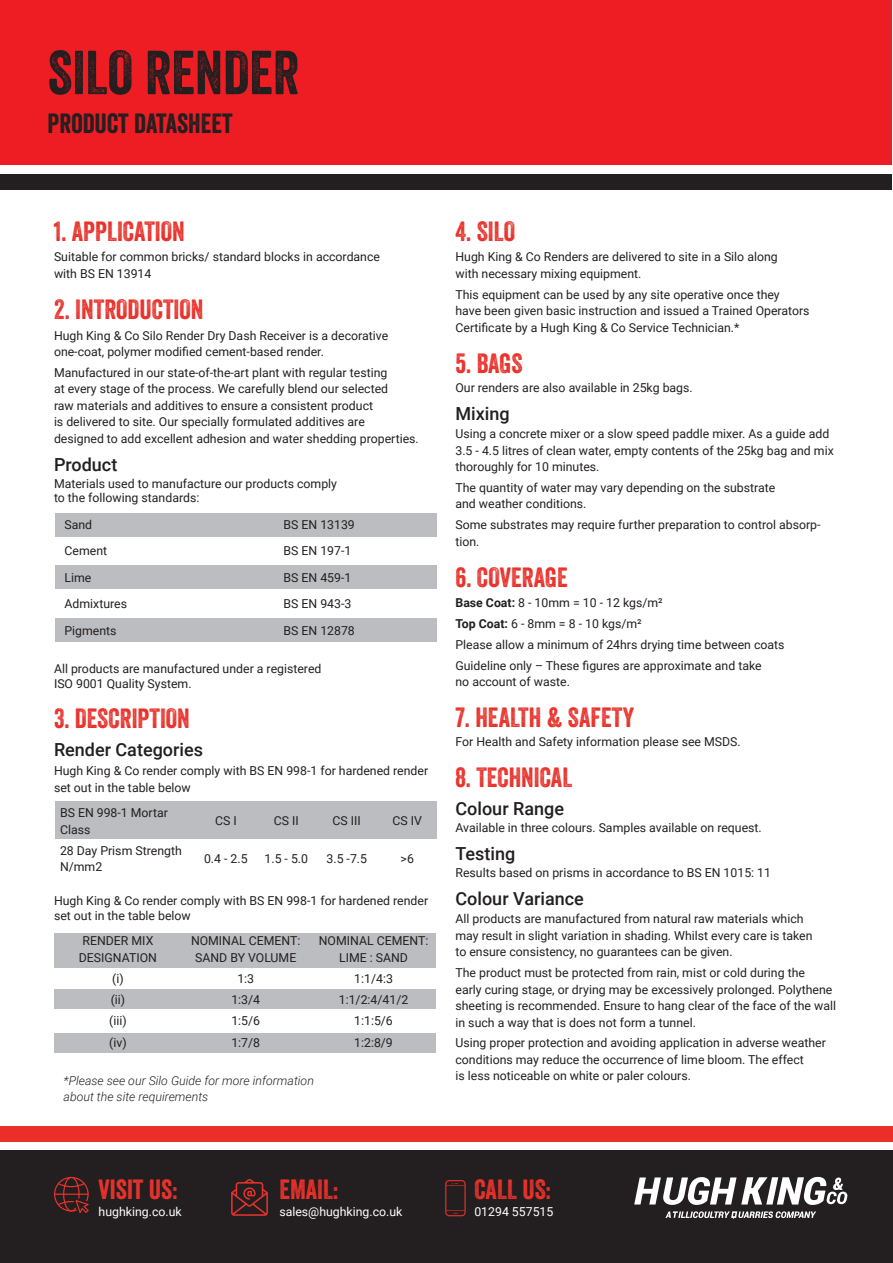
<style>
.page{position:relative;width:893px;height:1263px;background:#fff}
.page>*{position:absolute;margin:0;border:0;box-sizing:border-box;transform-origin:0 0}
.t1{font:60px "Veneer";color:#231f20}
.t2{font:27px "Veneer";color:#e9322b}
.t3{font:27px "Veneer";color:#231f20}
.t4{font:500 18px "Roboto";color:#231f20}
.t5{font:12.3px/16.5px "Roboto";color:#231f20}
.t6{font:italic 300 12.3px/16.5px "Roboto";color:#231f20}
.t7{font:12.3px "Roboto";color:#fff}
.s1{font-weight:700}
</style>
<div class="page">
<div style="left:1px;top:1px;width:891px;height:164px;background:#ee1d23"></div>
<div style="left:1px;top:174px;width:891px;height:16px;background:#231f20"></div>
<div style="left:54px;top:933px;width:382px;height:34px;background:#bcbdc0"></div>
<div style="left:54px;top:989px;width:382px;height:20px;background:#bcbdc0"></div>
<div style="left:54px;top:1034px;width:382px;height:19px;background:#bcbdc0"></div>
<div style="left:56px;top:801px;width:381px;height:38px;background:#bcbdc0"></div>
<div style="left:55px;top:513px;width:382px;height:23px;background:#bcbdc0"></div>
<div style="left:55px;top:565px;width:382px;height:23px;background:#bcbdc0"></div>
<div style="left:55px;top:619px;width:382px;height:23px;background:#bcbdc0"></div>
<div style="left:0;top:1151px;width:893px;height:112px;background:#231f20"></div>
<div style="left:0;top:1126px;width:893px;height:16px;background:#ea2f29"></div>
<svg style="left:54px;top:1177px;width:35px;height:36px"></svg>
<svg style="left:231px;top:1179px;width:37px;height:37px"></svg>
<svg style="left:445px;top:1180px;width:21px;height:36px"></svg>
<svg style="left:634px;top:1177px;width:214px;height:42px"></svg>
<h1 class="t1" style="left:48px;top:36px;width:253px">SILO RENDER</h1>
<h2 class="t3" style="left:48px;top:107px;width:186px">PRODUCT DATASHEET</h2>
<h2 class="t2" style="left:54px;top:214px;width:132px">1. APPLICATION</h2>
<p class="t5" style="left:54px;top:248px;width:328px">Suitable for common bricks/ standard blocks in accordance with BS EN 13914</p>
<h2 class="t2" style="left:54px;top:293px;width:151px">2. INTRODUCTION</h2>
<p class="t5" style="left:54px;top:326px;width:336px">Hugh King &amp; Co Silo Render Dry Dash Receiver is a decorative one-coat, polymer modified cement-based render.</p>
<p class="t5" style="left:54px;top:364px;width:366px">Manufactured in our state-of-the-art plant with regular testing<br>at every stage of the process. We carefully blend our selected<br>raw materials and additives to ensure a consistent product<br>is delivered to site. Our specially formulated additives are<br>designed to add excellent adhesion and water shedding properties.</p>
<h3 class="t4" style="left:54px;top:452px;width:65px">Product</h3>
<p class="t5" style="left:54px;top:475px;width:285px;line-height:14.7px">Materials used to manufacture our products comply to the following standards:</p>
<p class="t5" style="left:65px;top:516px;width:29px">Sand</p>
<p class="t5" style="left:284px;top:516px;width:73px">BS EN 13139</p>
<p class="t5" style="left:65px;top:542px;width:44px">Cement</p>
<p class="t5" style="left:284px;top:542px;width:69px">BS EN 197-1</p>
<p class="t5" style="left:65px;top:569px;width:28px">Lime</p>
<p class="t5" style="left:284px;top:569px;width:69px">BS EN 459-1</p>
<p class="t5" style="left:65px;top:595px;width:64px">Admixtures</p>
<p class="t5" style="left:284px;top:595px;width:69px">BS EN 943-3</p>
<p class="t5" style="left:65px;top:622px;width:54px">Pigments</p>
<p class="t5" style="left:284px;top:622px;width:73px">BS EN 12878</p>
<p class="t5" style="left:54px;top:661px;width:269px;line-height:14.7px">All products are manufactured under a registered<br>ISO 9001 Quality System.</p>
<h2 class="t2" style="left:54px;top:702px;width:137px">3. DESCRIPTION</h2>
<h3 class="t4" style="left:54px;top:737px;width:151px">Render Categories</h3>
<p class="t5" style="left:54px;top:762px;width:376px">Hugh King &amp; Co render comply with BS EN 998-1 for hardened render set out in the table below</p>
<p class="t5" style="left:60px;top:804px;width:109px">BS EN 998-1 Mortar<br>Class</p>
<p class="t5" style="left:215px;top:812px;width:23px">CS I</p>
<p class="t5" style="left:274px;top:812px;width:27px">CS II</p>
<p class="t5" style="left:333px;top:812px;width:30px">CS III</p>
<p class="t5" style="left:392px;top:812px;width:31px">CS IV</p>
<p class="t5" style="left:60px;top:842px;width:123px">28 Day Prism Strength<br>N/mm2</p>
<p class="t5" style="left:204px;top:850px;width:45px">0.4 - 2.5</p>
<p class="t5" style="left:265px;top:850px;width:45px">1.5 - 5.0</p>
<p class="t5" style="left:326px;top:850px;width:42px">3.5 -7.5</p>
<p class="t5" style="left:401px;top:850px;width:15px">&gt;6</p>
<p class="t5" style="left:54px;top:893px;width:376px;line-height:14.7px">Hugh King &amp; Co render comply with BS EN 998-1 for hardened render set out in the table below</p>
<p class="t5" style="left:79px;top:932px;width:80px">RENDER MIX<br>DESIGNATION</p>
<p class="t5" style="left:191px;top:932px;width:111px;text-align:center">NOMINAL CEMENT:<br>SAND BY VOLUME</p>
<p class="t5" style="left:319px;top:932px;width:111px;text-align:center">NOMINAL CEMENT:<br>LIME : SAND</p>
<p class="t5" style="left:112px;top:970px;width:13px">(i)</p>
<p class="t5" style="left:237px;top:970px;width:18px">1:3</p>
<p class="t5" style="left:354px;top:970px;width:40px">1:1/4:3</p>
<p class="t5" style="left:111px;top:991px;width:16px">(ii)</p>
<p class="t5" style="left:231px;top:991px;width:30px">1:3/4</p>
<p class="t5" style="left:339px;top:991px;width:71px">1:1/2:4/41/2</p>
<p class="t5" style="left:109px;top:1012px;width:19px">(iii)</p>
<p class="t5" style="left:231px;top:1012px;width:30px">1:5/6</p>
<p class="t5" style="left:354px;top:1012px;width:40px">1:1:5/6</p>
<p class="t5" style="left:109px;top:1033px;width:19px">(iv)</p>
<p class="t5" style="left:231px;top:1033px;width:30px">1:7/8</p>
<p class="t5" style="left:354px;top:1033px;width:40px">1:2:8/9</p>
<p class="t6" style="left:64px;top:1072px;width:252px">*Please see our Silo Guide for more information about the site requirements</p>
<h2 class="t2" style="left:455px;top:214px;width:61px">4. SILO</h2>
<p class="t5" style="left:455px;top:248px;width:324px">Hugh King &amp; Co Renders are delivered to site in a Silo along with necessary mixing equipment.</p>
<p class="t5" style="left:455px;top:286px;width:356px">This equipment can be used by any site operative once they<br>have been given basic instruction and issued a Trained Operators<br>Certificate by a Hugh King &amp; Co Service Technician.*</p>
<h2 class="t2" style="left:455px;top:346px;width:69px">5. BAGS</h2>
<p class="t5" style="left:455px;top:378px;width:239px">Our renders are also available in 25kg bags.</p>
<h3 class="t4" style="left:455px;top:400px;width:56px">Mixing</h3>
<p class="t5" style="left:455px;top:425px;width:380px">Using a concrete mixer or a slow speed paddle mixer. As a guide add<br>3.5 - 4.5 litres of clean water, empty contents of the 25kg bag and mix thoroughly for 10 minutes.</p>
<p class="t5" style="left:455px;top:479px;width:321px">The quantity of water may vary depending on the substrate and weather conditions.</p>
<p class="t5" style="left:455px;top:516px;width:367px">Some substrates may require further preparation to control absorp&shy;tion.</p>
<h2 class="t2" style="left:455px;top:560px;width:114px">6. COVERAGE</h2>
<p class="t5" style="left:455px;top:592px;width:331px;line-height:20.7px"><span class="s1">Base Coat:</span> 8 ‐ 10mm = 10 ‐ 12 kgs/m²<br><span class="s1">Top Coat:</span> 6 ‐ 8mm = 8 ‐ 10 kgs/m²<br>Please allow a minimum of 24hrs drying time between coats Guideline only – These figures are approximate and take</p>
<p class="t5" style="left:455px;top:673px;width:116px">no account of waste.</p>
<h2 class="t2" style="left:455px;top:701px;width:180px">7. HEALTH &amp; SAFETY</h2>
<p class="t5" style="left:455px;top:733px;width:287px">For Health and Safety information please see MSDS.</p>
<h2 class="t2" style="left:455px;top:761px;width:118px">8. TECHNICAL</h2>
<h3 class="t4" style="left:455px;top:796px;width:110px">Colour Range</h3>
<p class="t5" style="left:455px;top:819px;width:308px">Available in three colours. Samples available on request.</p>
<h3 class="t4" style="left:455px;top:841px;width:61px">Testing</h3>
<p class="t5" style="left:455px;top:864px;width:317px">Results based on prisms in accordance to BS EN 1015: 11</p>
<h3 class="t4" style="left:455px;top:886px;width:130px">Colour Variance</h3>
<p class="t5" style="left:455px;top:910px;width:359px">All products are manufactured from natural raw materials which may result in slight variation in shading. Whilst every care is taken to ensure consistency, no guarantees can be given.</p>
<p class="t5" style="left:455px;top:964px;width:382px">The product must be protected from rain, mist or cold during the<br>early curing stage, or drying may be excessively prolonged. Polythene sheeting is recommended. Ensure to hang clear of the face of the wall in such a way that is does not form a tunnel.</p>
<p class="t5" style="left:455px;top:1034px;width:372px">Using proper protection and avoiding application in adverse weather conditions may reduce the occurrence of lime bloom. The effect<br>is less noticeable on white or paler colours.</p>
<h2 class="t2" style="left:99px;top:1172px;width:80px">VISIT US:</h2>
<p class="t7" style="left:99px;top:1203px;width:85px">hughking.co.uk</p>
<h2 class="t2" style="left:279px;top:1172px;width:60px">EMAIL:</h2>
<p class="t7" style="left:279px;top:1203px;width:125px">sales@hughking.co.uk</p>
<h2 class="t2" style="left:474px;top:1172px;width:78px">CALL US:</h2>
<p class="t7" style="left:474px;top:1203px;width:81px">01294 557515</p>
</div>
